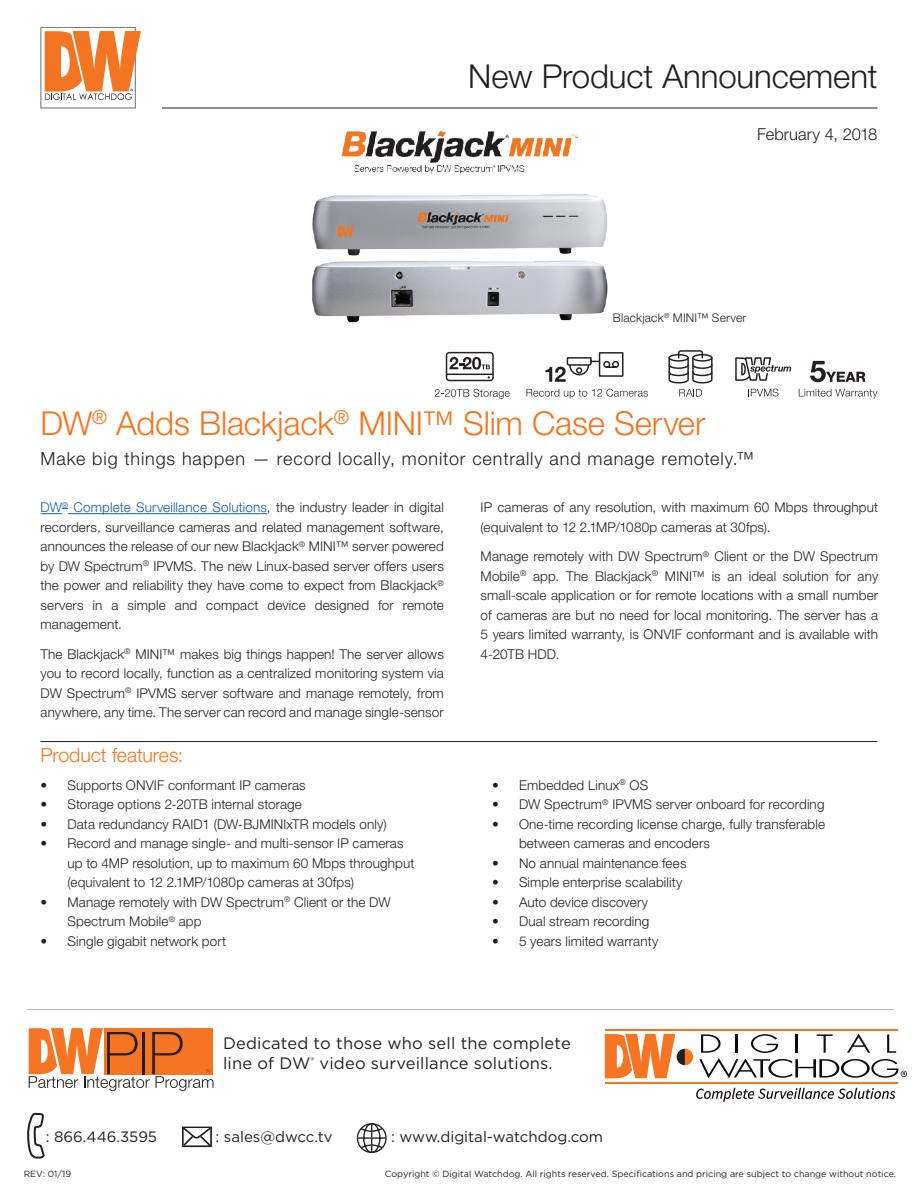
<style>
.page{position:relative;width:918px;height:1188px;background:#fff}
.page>*{position:absolute;margin:0;border:0;box-sizing:border-box;transform-origin:0 0}
.t1{font:300 33px "Helvetica Neue LT Std";letter-spacing:-.005em;color:#f47521}
.t2{font:300 33px "Helvetica Neue LT Std";letter-spacing:-.005em;color:#231f20}
.t3{font:300 19.5px "Helvetica Neue LT Std";color:#f47521}
.t4{font:300 18px "Helvetica Neue LT Std";letter-spacing:.05em;color:#231f20}
.t5{font:16.5px "Gotham";letter-spacing:.01em;color:#231f20}
.t6{font:300 16.5px "Helvetica Neue LT Std";letter-spacing:.005em;color:#231f20}
.t7{font:15px "Gotham";color:#231f20}
.t8{font:300 13.5px/19.5px "Helvetica Neue LT Std";letter-spacing:.01em;color:#231f20}
.t9{font:300 12px "Helvetica Neue LT Std";letter-spacing:.015em;color:#231f20}
.t10{font:9px "Gotham";color:#231f20}
.s1{color:#175d9e}
</style>
<div class="page">
<hr style="left:40px;top:741px;width:838px;height:1px;background:#231f20">
<hr style="left:162px;top:108px;width:716px;height:1px;background:#231f20">
<svg style="left:40px;top:508px;width:28px;height:6px"></svg>
<hr style="left:68px;top:513px;width:199px;height:1px;background:#175d9e">
<div style="left:41px;top:27px;width:95px;height:81px;border:1px solid #6c6d70"></div>
<svg style="left:45px;top:31px;width:96px;height:69px"></svg>
<img style="left:312px;top:131px;width:296px;height:223px">
<div style="left:446px;top:352px;width:48px;height:29px;border:1px solid #231f20;border-radius:3px"></div>
<div style="left:599px;top:352px;width:25px;height:25px;border:1px solid #231f20"></div>
<svg style="left:527px;top:389px;width:121px;height:9px"></svg>
<svg style="left:435px;top:389px;width:75px;height:10px"></svg>
<svg style="left:445px;top:356px;width:175px;height:26px"></svg>
<svg style="left:668px;top:350px;width:45px;height:47px"></svg>
<svg style="left:799px;top:389px;width:78px;height:9px"></svg>
<svg style="left:810px;top:361px;width:55px;height:21px"></svg>
<svg style="left:748px;top:389px;width:31px;height:7px"></svg>
<svg style="left:735px;top:357px;width:56px;height:24px"></svg>
<svg style="left:696px;top:1088px;width:199px;height:14px"></svg>
<svg style="left:605px;top:1034px;width:88px;height:44px"></svg>
<hr style="left:605px;top:1082px;width:293px;height:1px;background:#f57523">
<hr style="left:605px;top:1029px;width:293px;height:2px;background:#f57523">
<svg style="left:699px;top:1034px;width:208px;height:44px"></svg>
<svg style="left:27px;top:1113px;width:18px;height:46px"></svg>
<svg style="left:182px;top:1127px;width:30px;height:20px"></svg>
<svg style="left:357px;top:1123px;width:30px;height:30px"></svg>
<svg style="left:29px;top:1028px;width:184px;height:63px"></svg>
<hr style="left:26px;top:1009px;width:869px;height:1px;background:#bcbdc0">
<p class="t2" style="left:468px;top:56px;width:411px">New Product Announcement</p>
<p class="t6" style="left:757px;top:124px;width:122px">February 4, 2018</p>
<p class="t9" style="left:613px;top:310px;width:135px">Blackjack<sup>®</sup> MINI™ Server</p>
<p class="t1" style="left:40px;top:403px;width:667px">DW<sup>®</sup> Adds Blackjack<sup>®</sup> MINI™ Slim Case Server</p>
<p class="t4" style="left:40px;top:448px;width:715px">Make big things happen — record locally, monitor centrally and manage remotely.™</p>
<p class="t8" style="left:40px;top:497px;width:405px;text-align:justify"><span class="s1">DW</span><sup>®</sup> <span class="s1">Complete Surveillance Solutions</span>, the industry leader in digital recorders, surveillance cameras and related management software, announces the release of our new Blackjack<sup>®</sup> MINI™ server powered by DW Spectrum<sup>®</sup> IPVMS. The new Linux-based server offers users the power and reliability they have come to expect from Blackjack<sup>® </sup>servers in a simple and compact device designed for remote management.</p>
<p class="t8" style="left:40px;top:644px;width:405px;text-align:justify">The Blackjack<sup>®</sup> MINI™ makes big things happen! The server allows you to record locally, function as a centralized monitoring system via DW Spectrum<sup>®</sup> IPVMS server software and manage remotely, from anywhere, any time. The server can record and manage single-sensor</p>
<p class="t3" style="left:40px;top:743px;width:144px">Product features:</p>
<p class="t8" style="left:40px;top:775px;width:267px">• Supports ONVIF conformant IP cameras</p>
<p class="t8" style="left:40px;top:795px;width:263px">• Storage options 2-20TB internal storage</p>
<p class="t8" style="left:40px;top:814px;width:348px">• Data redundancy RAID1 (DW-BJMINIxTR models only)</p>
<p class="t8" style="left:68px;top:834px;width:348px;text-indent:-27px">• Record and manage single- and multi-sensor IP cameras up to 4MP resolution, up to maximum 60 Mbps throughput (equivalent to 12 2.1MP/1080p cameras at 30fps)</p>
<p class="t8" style="left:68px;top:892px;width:325px;text-indent:-27px">• Manage remotely with DW Spectrum<sup>®</sup> Client or the DW<br>Spectrum Mobile<sup>®</sup> app</p>
<p class="t8" style="left:40px;top:931px;width:187px">• Single gigabit network port</p>
<p class="t8" style="left:481px;top:497px;width:399px">IP cameras of any resolution, with maximum 60 Mbps throughput (equivalent to 12 2.1MP/1080p cameras at 30fps).</p>
<p class="t8" style="left:481px;top:546px;width:399px;text-align:justify">Manage remotely with DW Spectrum<sup>®</sup> Client or the DW Spectrum Mobile<sup>®</sup> app. The Blackjack<sup>®</sup> MINI™ is an ideal solution for any small-scale application or for remote locations with a small number of cameras are but no need for local monitoring. The server has a 5 years limited warranty, is ONVIF conformant and is available with 4-20TB HDD.</p>
<p class="t8" style="left:492px;top:775px;width:158px">• Embedded Linux<sup>®</sup> OS</p>
<p class="t8" style="left:492px;top:795px;width:334px">• DW Spectrum<sup>®</sup> IPVMS server onboard for recording</p>
<p class="t8" style="left:519px;top:814px;width:308px;text-indent:-27px">• One-time recording license charge, fully transferable between cameras and encoders</p>
<p class="t8" style="left:492px;top:853px;width:196px">• No annual maintenance fees</p>
<p class="t8" style="left:492px;top:873px;width:192px">• Simple enterprise scalability</p>
<p class="t8" style="left:492px;top:892px;width:158px">• Auto device discovery</p>
<p class="t8" style="left:492px;top:912px;width:159px">• Dual stream recording</p>
<p class="t8" style="left:492px;top:931px;width:168px">• 5 years limited warranty</p>
<p class="t5" style="left:223px;top:1033px;width:349px">Dedicated to those who sell the complete</p>
<p class="t5" style="left:223px;top:1053px;width:331px">line of DW<sup>®</sup> video surveillance solutions.</p>
<p class="t7" style="left:46px;top:1127px;width:113px">: 866.446.3595</p>
<p class="t7" style="left:216px;top:1127px;width:119px">: sales@dwcc.tv</p>
<p class="t7" style="left:391px;top:1127px;width:213px">: www.digital-watchdog.com</p>
<p class="t10" style="left:24px;top:1168px;width:49px">REV: 01/19</p>
<p class="t10" style="left:385px;top:1168px;width:513px">Copyright © Digital Watchdog. All rights reserved. Specifications and pricing are subject to change without notice.</p>
</div>
